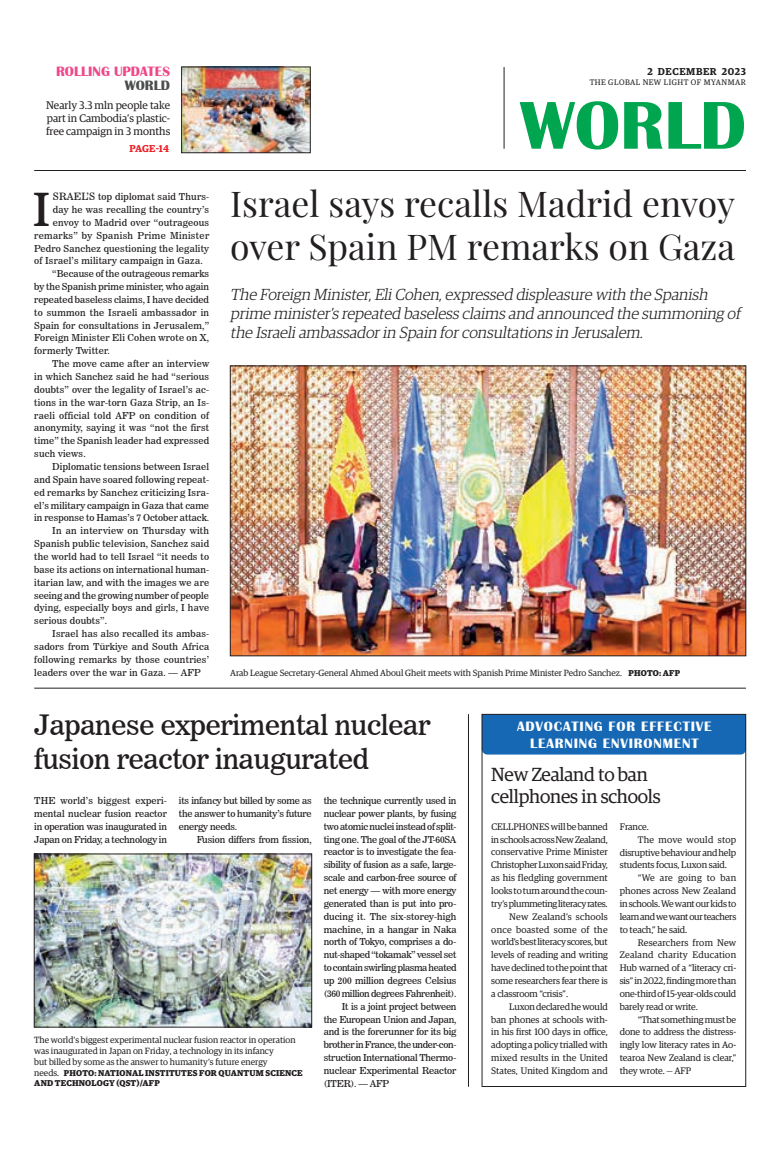
<style>
.page{position:relative;width:773px;height:1152px;background:#fff}
.page>*{position:absolute;margin:0;border:0;box-sizing:border-box;transform-origin:0 0}
.t1{font:700 70px "Britannic";color:#00a54f}
._1st_Drop{font:45.3px "News 706 BT Roman C";color:#231f20}
.t2{font:35.5px/42.6px "Playfair Display";color:#231f20}
._2_Clm_Head{font:28px/33.6px "News 706 BT Roman C";letter-spacing:-.01em;color:#231f20}
.Brief_Head{font:19px/22.8px "Guardian Egyp";letter-spacing:-.01em;color:#231f20}
.t3{font:italic 300 16px/19.2px "Guardian Egyp";color:#231f20}
.t4{font:700 14px/16.8px "Britannic";letter-spacing:.06em;color:#fff;text-align:center}
.t5{font:700 14px "Britannic";color:#ef488a}
.t6{font:700 14px "Britannic";color:#4b4c4d}
.t7{font:11px/13.2px "Guardian Egyp";color:#231f20;text-align:justify}
.t8{font:600 10px "Guardian Egyp";letter-spacing:.06em;color:#231f20}
.Spill_Style{font:600 10px "Guardian Egyp";letter-spacing:-.005em;color:#ee1d23}
._2nd_Body{font:9.5px/12.9px "News 706 BT Roman C";letter-spacing:.015em;color:#231f20;text-align:justify}
.Brief_2nd_Body{font:9.5px/12.9px "Guardian Egyp";letter-spacing:-.015em;color:#231f20;text-align:justify}
._1st_Drop-2{font:9.5px "News 706 BT Roman C";letter-spacing:.02em;color:#231f20}
.Normal_Para{font:9.5px/12.9px "News 706 BT Roman C";letter-spacing:-.02em;color:#231f20;text-align:justify}
._2nd_Body-2{font:9.5px "News 706 BT Roman C";letter-spacing:-.015em;color:#231f20}
.t9{font:9px/10.8px "Guardian Egyp";color:#231f20}
.t10{font:700 8.5px/10.2px "Guardian Egyp";letter-spacing:.02em;color:#231f20}
.t11{font:8px "Guardian Egyp";letter-spacing:.06em;color:#231f20}
.s1{font-size:10px}
.s2{font-weight:700;font-size:8.5px}
.s3{font-weight:400;font-size:9px}
</style>
<div class="page">
<hr style="left:34px;top:170px;width:712px;height:1px;background:#231f20">
<hr style="left:504px;top:67px;width:1px;height:82px;background:#231f20">
<img style="left:183px;top:69px;width:125px;height:82px">
<div style="left:181px;top:67px;width:129px;height:86px;border:1px solid #231f20"></div>
<img style="left:232px;top:368px;width:512px;height:286px">
<hr style="left:34px;top:688px;width:712px;height:1px;background:#231f20">
<img style="left:36px;top:856px;width:274px;height:169px">
<div style="left:34px;top:854px;width:278px;height:173px;border:1px solid #231f20"></div>
<div style="left:484px;top:716px;width:260px;height:39px;background:#1768b4"></div>
<div style="left:482px;top:714px;width:264px;height:373px;border:1px solid #231f20"></div>
<hr style="left:468px;top:714px;width:1px;height:373px;background:#231f20">
<p class="t5" style="left:56px;top:64px;width:115px">ROLLING UPDATES</p>
<p class="t6" style="left:125px;top:78px;width:47px">WORLD</p>
<p class="t7" style="left:46px;top:98px;width:126px">Nearly 3.3 mln people take part in Cambodia’s plastic&shy;free campaign in 3 months</p>
<p class="Spill_Style" style="left:129px;top:141px;width:41px">PAGE-14</p>
<p class="t8" style="left:647px;top:64px;width:100px">2 DECEMBER 2023</p>
<p class="t11" style="left:589px;top:76px;width:158px">THE GLOBAL NEW LIGHT OF MYANMAR</p>
<h1 class="t1" style="left:520px;top:86px;width:227px">WORLD</h1>
<p class="t2" style="left:230px;top:180px;width:506px">Israel says recalls Madrid envoy over Spain PM remarks on Gaza</p>
<p class="t3" style="left:230px;top:284px;width:511px">The Foreign Minister,EliCohen,expressed displeasure with the Spanish prime minister’s repeated baseless claims and announced the summoning of the Israeliambassadorin Spain forconsultations in Jerusalem.</p>
<p class="_1st_Drop" style="left:33px;top:182px;width:19px">I</p>
<p class="_1st_Drop-2" style="left:53px;top:191px;width:158px"><span class="s1">SRAEL’S</span> top diplomat said Thurs-</p>
<p class="_1st_Drop-2" style="left:53px;top:204px;width:158px">day he was recalling the country’s</p>
<p class="_1st_Drop-2" style="left:53px;top:217px;width:158px">envoy to Madrid over “outrageous</p>
<p class="_1st_Drop-2" style="left:34px;top:230px;width:176px">remarks” by Spanish Prime Minister</p>
<p class="_1st_Drop-2" style="left:34px;top:242px;width:176px">Pedro Sanchez questioning the legality</p>
<p class="_1st_Drop-2" style="left:34px;top:255px;width:170px">of Israel’s military campaign in Gaza.</p>
<p class="_2nd_Body" style="left:34px;top:267px;width:176px;text-indent:18px">“Because of the outrageous remarks by the Spanish prime minister, who again repeated baseless claims, I have decided to summon the Israeli ambassador in Spain for consultations in Jerusalem,” Foreign Minister Eli Cohen wrote on X, formerly Twitter.</p>
<p class="_2nd_Body" style="left:34px;top:357px;width:176px;text-indent:18px">The move came after an interview in which Sanchez said he had “serious doubts” over the legality of Israel’s ac&shy;tions in the war-torn Gaza Strip, an Is&shy;raeli official told AFP on condition of anonymity, saying it was “not the first time” the Spanish leader had expressed such views.</p>
<p class="_2nd_Body" style="left:34px;top:460px;width:176px;text-indent:18px">Diplomatic tensions between Israel and Spain have soared following repeat&shy;ed remarks by Sanchez criticizing Isra&shy;el’s military campaign in Gaza that came in response to Hamas’s 7 October attack.</p>
<p class="_2nd_Body" style="left:34px;top:524px;width:176px;text-indent:18px">In an interview on Thursday with Spanish public television, Sanchez said the world had to tell Israel “it needs to base its actions on international human&shy;itarian law, and with the images we are seeing and the growing number of people dying, especially boys and girls, I have serious doubts”.</p>
<p class="_2nd_Body" style="left:34px;top:627px;width:176px;text-indent:18px">Israel has also recalled its ambas&shy;sadors from Türkiye and South Africa following remarks by those countries’ leaders over the war in Gaza. — AFP</p>
<p class="t9" style="left:230px;top:667px;width:451px">Arab League Secretary-General Ahmed Aboul Gheit meets with Spanish Prime Minister Pedro Sanchez. <span class="s2">PHOTO: AFP</span></p>
<p class="_2_Clm_Head" style="left:34px;top:708px;width:397px">Japanese experimental nuclear fusion reactor inaugurated</p>
<p class="Normal_Para" style="left:34px;top:794px;width:134px">THE world’s biggest experi&shy;mental nuclear fusion reactor in operation was inaugurated in Japan on Friday, a technology in</p>
<p class="Normal_Para" style="left:179px;top:794px;width:134px">its infancy but billed by some as the answer to humanity’s future energy needs.</p>
<p class="t4" style="left:517px;top:718px;width:196px">ADVOCATING FOR EFFECTIVE<br>LEARNING ENVIRONMENT</p>
<p class="Brief_Head" style="left:491px;top:761px;width:171px">New Zealand to ban cellphones in schools</p>
<p class="_2nd_Body" style="left:324px;top:794px;width:134px">the technique currently used in nuclear power plants, by fusing two atomic nuclei instead of split&shy;ting one. The goal of the JT-60SA reactor is to investigate the fea&shy;sibility of fusion as a safe, large&shy;scale and carbon-free source of net energy — with more energy generated than is put into pro&shy;ducing it. The six-storey-high machine, in a hangar in Naka north of Tokyo, comprises a do&shy;nut-shaped “tokamak” vessel set to contain swirling plasma heated up 200 million degrees Celsius (360 million degrees Fahrenheit).</p>
<p class="_2nd_Body" style="left:324px;top:1000px;width:134px;text-indent:18px">It is a joint project between the European Union and Japan, and is the forerunner for its big brother in France, the under-con&shy;struction International Thermo&shy;nuclear Experimental Reactor (ITER). — AFP</p>
<p class="Brief_2nd_Body" style="left:491px;top:819px;width:118px">CELLPHONES will be banned in schools across New Zealand, conservative Prime Minister Christopher Luxon said Friday, as his fledgling government looks to turn around the coun&shy;try’s plummeting literacy rates.</p>
<p class="Brief_2nd_Body" style="left:491px;top:909px;width:118px;text-indent:18px">New Zealand’s schools once boasted some of the world’s best literacy scores, but levels of reading and writing have declined to the point that some researchers fear there is a classroom “crisis”.</p>
<p class="Brief_2nd_Body" style="left:491px;top:999px;width:118px;text-indent:18px">Luxon declared he would ban phones at schools with&shy;in his first 100 days in office, adopting a policy trialled with mixed results in the United States, United Kingdom and</p>
<p class="Brief_2nd_Body" style="left:619px;top:819px;width:31px">France.</p>
<p class="Brief_2nd_Body" style="left:619px;top:832px;width:118px;text-indent:18px">The move would stop disruptive behaviour and help students focus, Luxon said.</p>
<p class="Brief_2nd_Body" style="left:619px;top:871px;width:118px;text-indent:18px">“We are going to ban phones across New Zealand in schools. We want our kids to learn and we want our teachers to teach,” he said.</p>
<p class="Brief_2nd_Body" style="left:619px;top:935px;width:118px;text-indent:18px">Researchers from New Zealand charity Education Hub warned of a “literacy cri&shy;sis” in 2022, finding more than one-third of 15-year-olds could barely read or write.</p>
<p class="Brief_2nd_Body" style="left:619px;top:1012px;width:118px;text-indent:18px">“That something must be done to address the distress&shy;ingly low literacy rates in Ao&shy;tearoa New Zealand is clear,” they wrote. — AFP</p>
<p class="_2nd_Body-2" style="left:197px;top:834px;width:116px">Fusion differs from fission,</p>
<p class="t9" style="left:34px;top:1034px;width:263px">The world’s biggest experimental nuclear fusion reactor in operation was inaugurated in Japan on Friday, a technology in its infancy<br>but billed by some as the answer to humanity’s future energy</p>
<p class="t10" style="left:34px;top:1067px;width:270px"><span class="s3">needs.</span> PHOTO: NATIONAL INSTITUTES FOR QUANTUM SCIENCE<br>AND TECHNOLOGY (QST)/AFP</p>
</div>
